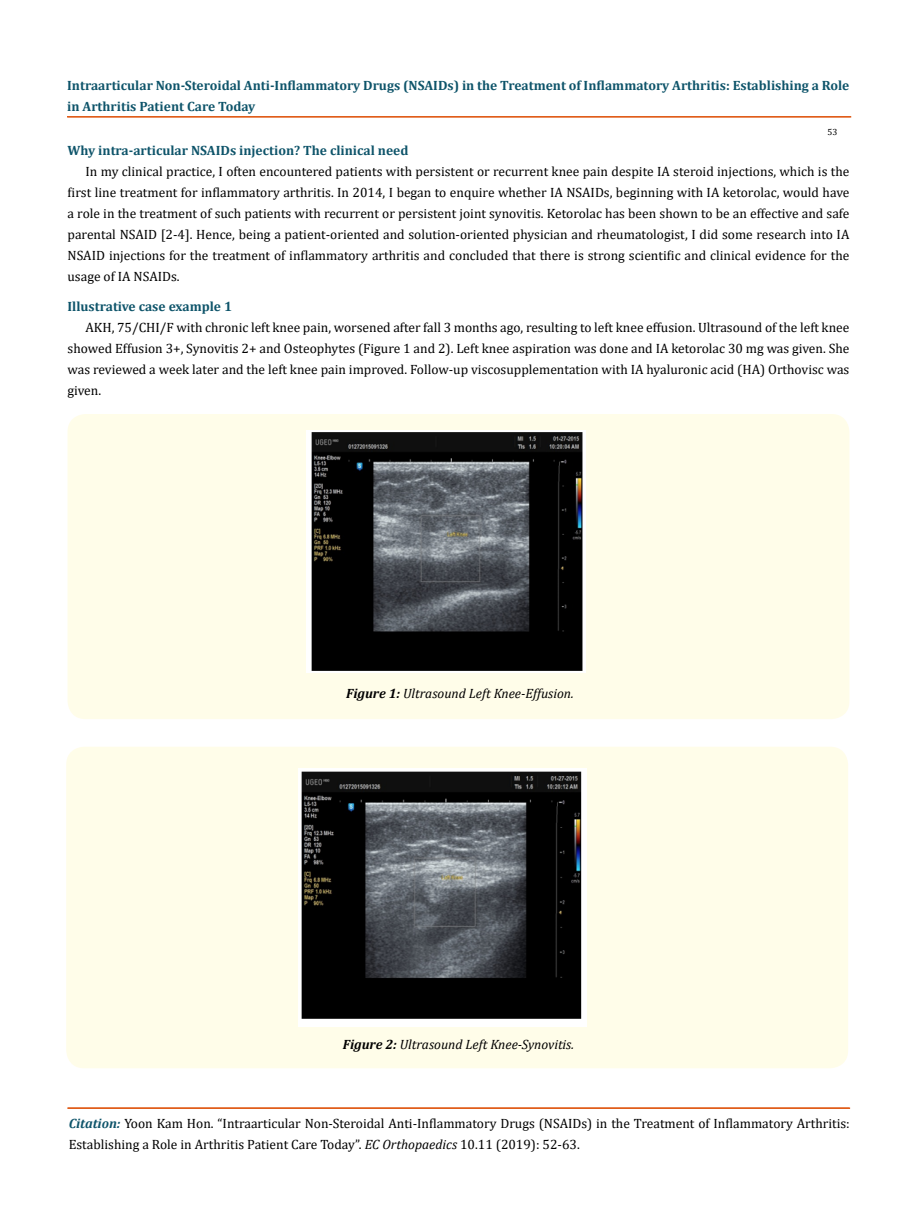
<style>
.page{position:relative;width:917px;height:1224px;background:#fff}
.page>*{position:absolute;margin:0;border:0;box-sizing:border-box;transform-origin:0 0}
.t1{font:13.5px/21px "Cambria";color:#000;text-align:justify}
.t2{font:700 13.5px/21px "Cambria";color:#0e546a}
.t3{font:italic 13.5px "Cambria";color:#000}
.t4{font:9px "Cambria";color:#000}
.s1{font-weight:700}
.s2{font-weight:700;font-style:italic;color:#0e546a}
.s3{font-style:italic}
</style>
<div class="page">
<hr style="left:68px;top:117px;width:782px;height:1px;background:#e05d1a">
<div style="left:67px;top:116px;width:783px;height:1px;border:1px solid #e05d1a"></div>
<div style="left:68px;top:1108px;width:781px;height:1px;border:1px solid #e05d1a"></div>
<div style="left:68px;top:414px;width:781px;height:305px;background:#fffde9;border-radius:18px"></div>
<img style="left:307px;top:431px;width:278px;height:241px">
<div style="left:66px;top:747px;width:782px;height:321px;background:#fffde9;border-radius:18px"></div>
<img style="left:298px;top:768px;width:288px;height:258px">
<p class="t2" style="left:67px;top:75px;width:783px">Intraarticular Non-Steroidal Anti-Inflammatory Drugs (NSAIDs) in the Treatment of Inflammatory Arthritis: Establishing a Role in Arthritis Patient Care Today</p>
<p class="t2" style="left:67px;top:139px;width:342px">Why intra-articular NSAIDs injection? The clinical need</p>
<p class="t1" style="left:67px;top:161px;width:783px;text-indent:18px">In my clinical practice, I often encountered patients with persistent or recurrent knee pain despite IA steroid injections, which is the first line treatment for inflammatory arthritis. In 2014, I began to enquire whether IA NSAIDs, beginning with IA ketorolac, would have a role in the treatment of such patients with recurrent or persistent joint synovitis. Ketorolac has been shown to be an effective and safe parental NSAID [2-4]. Hence, being a patient-oriented and solution-oriented physician and rheumatologist, I did some research into IA NSAID injections for the treatment of inflammatory arthritis and concluded that there is strong scientific and clinical evidence for the usage of IA NSAIDs.</p>
<p class="t2" style="left:67px;top:295px;width:166px">Illustrative case example 1</p>
<p class="t1" style="left:67px;top:317px;width:783px;text-indent:18px">AKH, 75/CHI/F with chronic left knee pain, worsened after fall 3 months ago, resulting to left knee effusion. Ultrasound of the left knee showed Effusion 3+, Synovitis 2+ and Osteophytes (Figure 1 and 2). Left knee aspiration was done and IA ketorolac 30 mg was given. She was reviewed a week later and the left knee pain improved. Follow-up viscosupplementation with IA hyaluronic acid (HA) Orthovisc was given.</p>
<p class="t4" style="left:827px;top:127px;width:11px">53</p>
<p class="t3" style="left:346px;top:684px;width:229px"><span class="s1">Figure 1:</span> Ultrasound Left Knee-Effusion.</p>
<p class="t3" style="left:343px;top:1035px;width:233px"><span class="s1">Figure 2:</span> Ultrasound Left Knee-Synovitis.</p>
<p class="t1" style="left:69px;top:1112px;width:782px"><span class="s2">Citation:</span> Yoon Kam Hon. “Intraarticular Non-Steroidal Anti-Inflammatory Drugs (NSAIDs) in the Treatment of Inflammatory Arthritis:<br>Establishing a Role in Arthritis Patient Care Today”. <span class="s3">EC Orthopaedics</span> 10.11 (2019): 52-63.</p>
</div>
